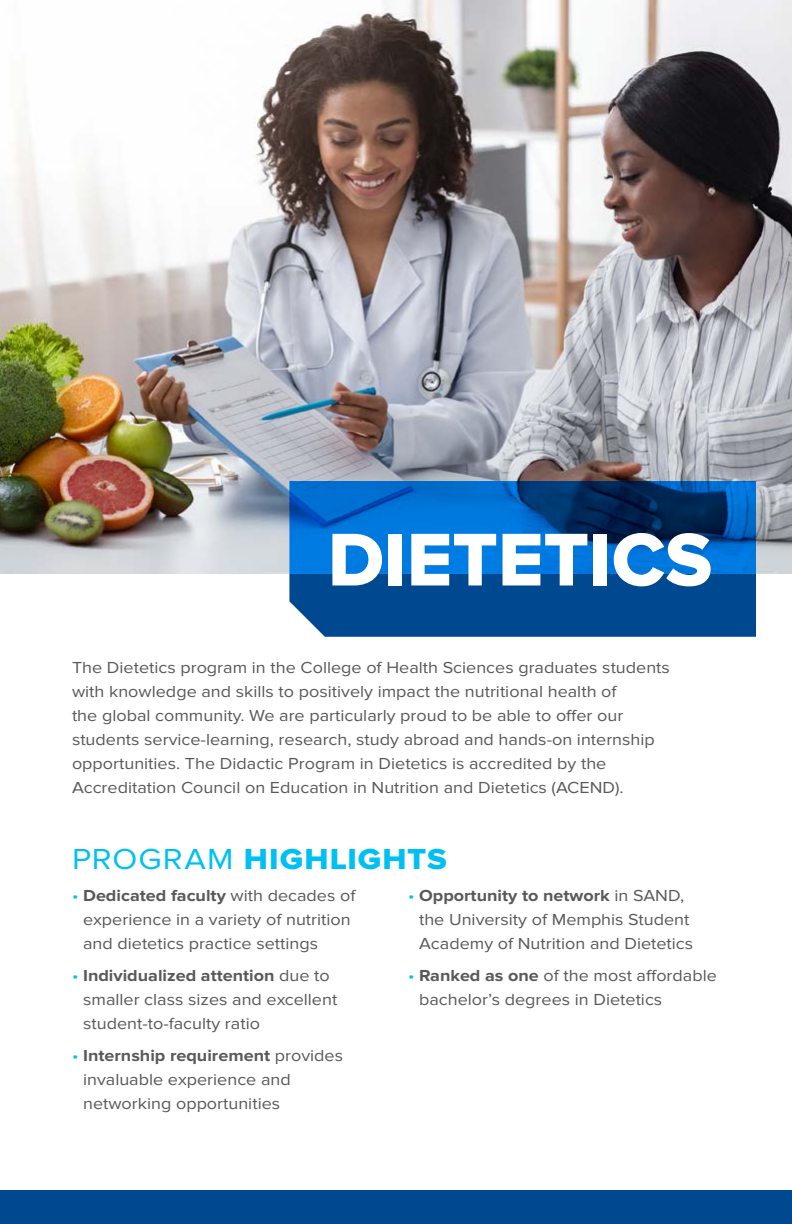
<style>
.page{position:relative;width:792px;height:1224px;background:#fff}
.page>*{position:absolute;margin:0;border:0;box-sizing:border-box;transform-origin:0 0}
.t1{font:77.4px "Proxima Nova Extrabld";color:#fff}
.t2{font:30px "Proxima Nova Extrabld";letter-spacing:.03em;color:#00c0f3;scale:1.09 1}
.t3{font:16.6px/24px "Proxima Nova";color:#58595b;scale:1.09 1}
.s1{font-family:"Proxima Nova"}
.s2{color:#00c0f3}
.s3{font-weight:700}
</style>
<div class="page">
<img style="left:0;top:0;width:791px;height:573px">
<hr style="left:791px;top:0;width:1px;height:810px;background:#004990">
<div style="left:0;top:1191px;width:792px;height:33px;background:#004990"></div>
<svg style="left:289px;top:481px;width:467px;height:156px;background:#0358a8"></svg>
<h1 class="t1" style="left:328px;top:515px;width:386px">DIETETICS</h1>
<p class="t3" style="left:72px;top:656px;width:550px">The Dietetics program in the College of Health Sciences graduates students with knowledge and skills to positively impact the nutritional health of<br>the global community. We are particularly proud to be able to offer our students service-learning, research, study abroad and hands-on internship opportunities. The Didactic Program in Dietetics is accredited by the Accreditation Council on Education in Nutrition and Dietetics (ACEND).</p>
<h2 class="t2" style="left:72px;top:842px;width:346px"><span class="s1">PROGRAM</span> HIGHLIGHTS</h2>
<p class="t3" style="left:83px;top:884px;width:251px;text-indent:-11px"><span class="s2">•</span> <span class="s3">Dedicated faculty</span> with decades of experience in a variety of nutrition and dietetics practice settings</p>
<p class="t3" style="left:83px;top:964px;width:235px;text-indent:-11px"><span class="s2">•</span> <span class="s3">Individualized attention</span> due to smaller class sizes and excellent student-to-faculty ratio</p>
<p class="t3" style="left:83px;top:1044px;width:240px;text-indent:-11px"><span class="s2">•</span> <span class="s3">Internship requirement</span> provides invaluable experience and networking opportunities</p>
<p class="t3" style="left:419px;top:884px;width:253px;text-indent:-11px"><span class="s2">•</span> <span class="s3">Opportunity to network</span> in SAND, the University of Memphis Student<br>Academy of Nutrition and Dietetics</p>
<p class="t3" style="left:419px;top:964px;width:275px;text-indent:-11px"><span class="s2">•</span> <span class="s3">Ranked as one</span> of the most affordable bachelor’s degrees in Dietetics</p>
</div>
